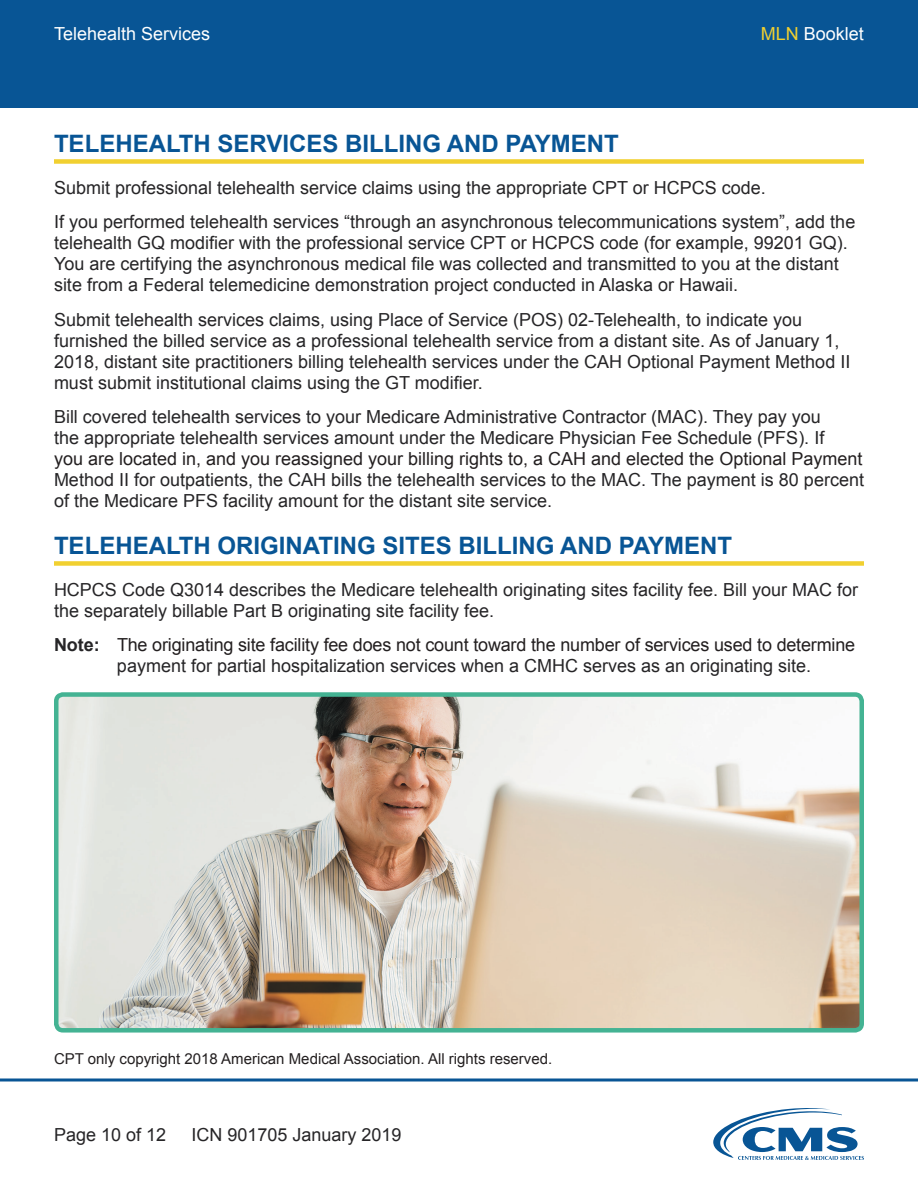
<style>
.page{position:relative;width:918px;height:1188px;background:#fff}
.page>*{position:absolute;margin:0;border:0;box-sizing:border-box;transform-origin:0 0}
.t1{font:700 24px "Arial";color:#085595}
.t2{font:18px/21px "Arial";color:#262527}
.t3{font:18px/21px "Arial";letter-spacing:-.01em;color:#231f20}
.t4{font:18px "Arial";color:#fff}
.t5{font:15px "Arial";color:#231f20}
.s1{color:#f1d030}
.s2{color:#231f20}
.s3{font-weight:700;color:#262527}
.s4{color:#262527}
</style>
<div class="page">
<div style="left:0;top:0;width:918px;height:108px;background:#085595"></div>
<svg style="left:0;top:1078px;width:918px;height:4px"></svg>
<svg style="left:713px;top:1108px;width:151px;height:52px"></svg>
<div style="left:54px;top:159px;width:810px;height:5px;background:#f1d030"></div>
<div style="left:54px;top:561px;width:810px;height:5px;background:#f1d030"></div>
<img style="left:59px;top:697px;width:800px;height:331px">
<div style="left:54px;top:692px;width:810px;height:341px;border:4px solid #44b393;border-radius:7px"></div>
<p class="t4" style="left:54px;top:22px;width:158px">Telehealth Services</p>
<p class="t4" style="left:761px;top:22px;width:105px"><span class="s1">MLN</span> Booklet</p>
<h2 class="t1" style="left:54px;top:128px;width:566px">TELEHEALTH SERVICES BILLING AND PAYMENT</h2>
<p class="t2" style="left:54px;top:177px;width:714px">Submit professional telehealth service claims using the appropriate CPT or HCPCS code.</p>
<p class="t2" style="left:54px;top:212px;width:803px">If you performed telehealth services “through an asynchronous telecommunications system”, add the telehealth GQ modifier with the professional service CPT or HCPCS code (for example, 99201 GQ).<br>You are certifying the asynchronous medical file was collected and transmitted to you at the distant site from a Federal telemedicine demonstration project conducted in Alaska or Hawaii.</p>
<p class="t2" style="left:54px;top:309px;width:798px">Submit telehealth services claims, using Place of Service (POS) 02-Telehealth, to indicate you furnished the billed service as a professional telehealth service from a distant site. As of January 1, 2018, distant site practitioners billing telehealth services under the CAH Optional Payment Method II must submit institutional claims using the GT modifier.</p>
<p class="t2" style="left:54px;top:407px;width:812px">Bill covered telehealth services to your Medicare Administrative Contractor (MAC). They pay you<br>the appropriate telehealth services amount under the Medicare Physician Fee Schedule (PFS). If<br><span class="s2">you are located in, and you reassigned your billing rights to, a CAH and elected the Optional Payment </span>Method II for outpatients, the CAH bills the telehealth services to the MAC. The payment is 80 percent of the Medicare PFS facility amount for the distant site service.</p>
<h2 class="t1" style="left:54px;top:530px;width:680px">TELEHEALTH ORIGINATING SITES BILLING AND PAYMENT</h2>
<p class="t2" style="left:54px;top:579px;width:806px">HCPCS Code Q3014 describes the Medicare telehealth originating sites facility fee. Bill your MAC for the separately billable Part B originating site facility fee.</p>
<p class="t3" style="left:117px;top:635px;width:740px;text-indent:-63px"><span class="s3">Note:</span> The originating site facility fee does not count toward the number of services used to determine <span class="s4">payment for partial hospitalization services when a CMHC serves as an originating site.</span></p>
<p class="t5" style="left:54px;top:1049px;width:500px">CPT only copyright 2018 American Medical Association. All rights reserved.</p>
<p class="t2" style="left:54px;top:1124px;width:114px">Page 10 of 12</p>
<p class="t2" style="left:192px;top:1124px;width:212px">ICN 901705 January 2019</p>
</div>
